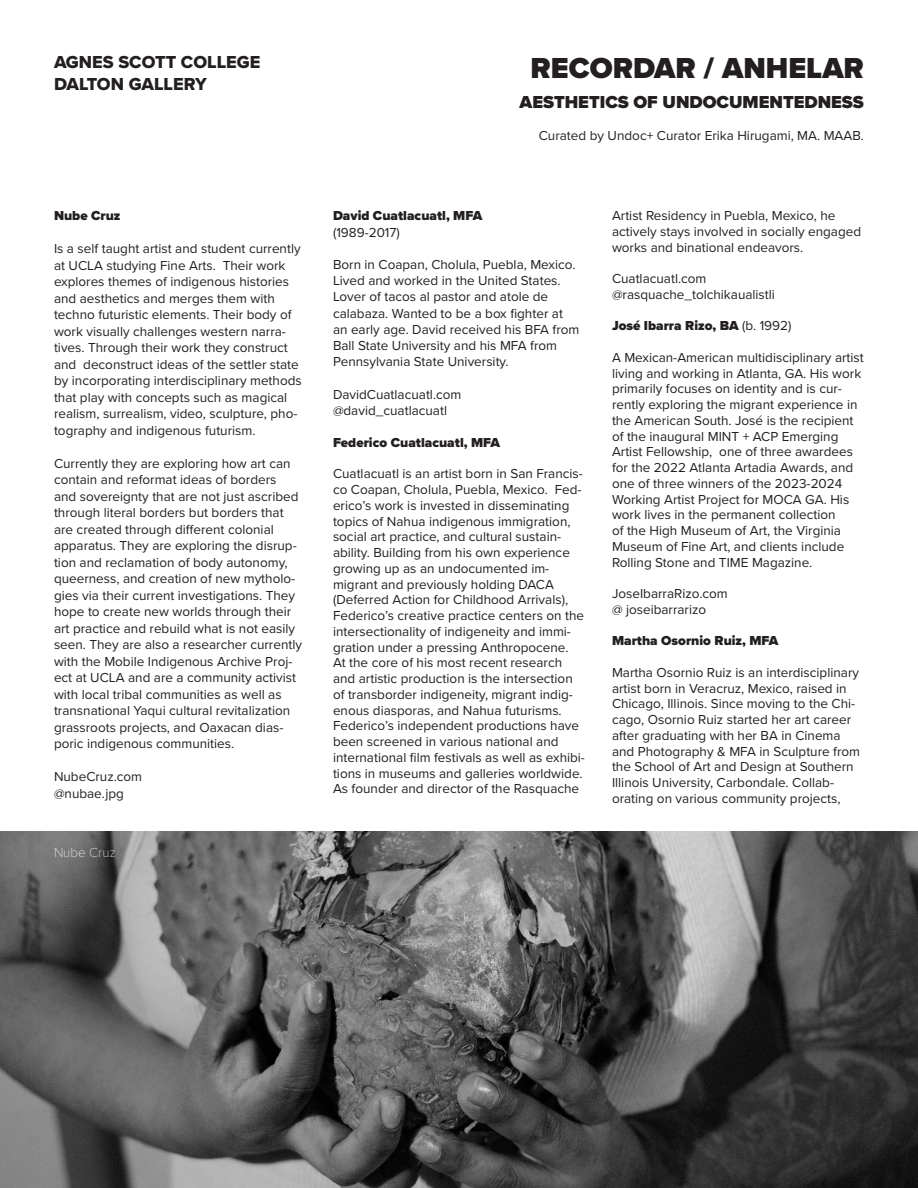
<style>
.page{position:relative;width:918px;height:1188px;background:#fff}
.page>*{position:absolute;margin:0;border:0;box-sizing:border-box;transform-origin:0 0}
.t1{font:900 30px "Proxima Nova";color:#231f20}
.t2{font:18px "Proxima Nova Extrabld";color:#231f20}
.t3{font:900 18px "Proxima Nova";color:#231f20}
.t4{font:13.5px/15.8px "Proxima Nova";color:#231f20}
.t5{font:900 13.5px "Proxima Nova";color:#231f20}
.t6{font:100 13.5px "Proxima Nova T";color:#fff}
.s1{font-weight:400}
</style>
<div class="page">
<img style="left:0;top:832px;width:918px;height:356px">
<p class="t2" style="left:54px;top:49px;width:208px">AGNES SCOTT COLLEGE</p>
<p class="t2" style="left:54px;top:70px;width:155px">DALTON GALLERY</p>
<p class="t5" style="left:54px;top:206px;width:68px">Nube Cruz</p>
<p class="t4" style="left:54px;top:240px;width:249px;line-height:16.5px">Is a self taught artist and student currently at UCLA studying Fine Arts. Their work explores themes of indigenous histories and aesthetics and merges them with techno futuristic elements. Their body of work visually challenges western narra&shy;tives. Through their work they construct and deconstruct ideas of the settler state by incorporating interdisciplinary methods that play with concepts such as magical realism, surrealism, video, sculpture, pho&shy;tography and indigenous futurism.</p>
<p class="t4" style="left:54px;top:454px;width:250px;line-height:16.5px">Currently they are exploring how art can contain and reformat ideas of borders and sovereignty that are not just ascribed through literal borders but borders that are created through different colonial apparatus. They are exploring the disrup&shy;tion and reclamation of body autonomy, queerness, and creation of new mytholo&shy;gies via their current investigations. They hope to create new worlds through their art practice and rebuild what is not easily seen. They are also a researcher currently with the Mobile Indigenous Archive Proj&shy;ect at UCLA and are a community activist with local tribal communities as well as transnational Yaqui cultural revitalization grassroots projects, and Oaxacan dias&shy;poric indigenous communities.</p>
<p class="t4" style="left:54px;top:768px;width:90px">NubeCruz.com</p>
<p class="t4" style="left:54px;top:785px;width:72px">@nubae.jpg</p>
<p class="t6" style="left:54px;top:843px;width:63px">Nube Cruz</p>
<p class="t1" style="left:531px;top:45px;width:335px">RECORDAR / ANHELAR</p>
<p class="t3" style="left:520px;top:88px;width:346px">AESTHETICS OF UNDOCUMENTEDNESS</p>
<p class="t4" style="left:539px;top:127px;width:327px">Curated by Undoc+ Curator Erika Hirugami, MA. MAAB.</p>
<p class="t5" style="left:333px;top:206px;width:151px">David Cuatlacuatl, MFA</p>
<p class="t4" style="left:333px;top:224px;width:68px">(1989-2017)</p>
<p class="t4" style="left:333px;top:256px;width:244px;line-height:16.2px">Born in Coapan, Cholula, Puebla, Mexico.<br>Lived and worked in the United States.</p>
<p class="t4" style="left:333px;top:288px;width:248px;line-height:16.2px">Lover of tacos al pastor and atole de calabaza. Wanted to be a box fighter at an early age. David received his BFA from Ball State University and his MFA from Pennsylvania State University.</p>
<p class="t4" style="left:333px;top:386px;width:130px">DavidCuatlacuatl.com</p>
<p class="t4" style="left:333px;top:402px;width:116px">@david_cuatlacuatl</p>
<p class="t5" style="left:333px;top:432px;width:169px">Federico Cuatlacuatl, MFA</p>
<p class="t4" style="left:333px;top:465px;width:254px">Cuatlacuatl is an artist born in San Francis&shy;co Coapan, Cholula, Puebla, Mexico. Fed&shy;erico’s work is invested in disseminating topics of Nahua indigenous immigration, social art practice, and cultural sustain&shy;ability. Building from his own experience growing up as an undocumented im&shy;migrant and previously holding DACA (Deferred Action for Childhood Arrivals), Federico’s creative practice centers on the intersectionality of indigeneity and immi&shy;gration under a pressing Anthropocene.<br>At the core of his most recent research and artistic production is the intersection of transborder indigeneity, migrant indig&shy;enous diasporas, and Nahua futurisms.<br>Federico’s independent productions have been screened in various national and international film festivals as well as exhibi&shy;tions in museums and galleries worldwide.<br>As founder and director of the Rasquache</p>
<p class="t4" style="left:612px;top:207px;width:251px">Artist Residency in Puebla, Mexico, he actively stays involved in socially engaged works and binational endeavors.</p>
<p class="t4" style="left:612px;top:270px;width:96px">Cuatlacuatl.com</p>
<p class="t4" style="left:612px;top:286px;width:164px">@rasquache_tolchikaualistli</p>
<p class="t5" style="left:612px;top:316px;width:181px">José Ibarra Rizo, BA <span class="s1">(b. 1992)</span></p>
<p class="t4" style="left:612px;top:349px;width:253px">A Mexican-American multidisciplinary artist living and working in Atlanta, GA. His work primarily focuses on identity and is cur&shy;rently exploring the migrant experience in the American South. José is the recipient of the inaugural MINT + ACP Emerging Artist Fellowship, one of three awardees for the 2022 Atlanta Artadia Awards, and one of three winners of the 2023-2024<br>Working Artist Project for MOCA GA. His work lives in the permanent collection<br>of the High Museum of Art, the Virginia Museum of Fine Art, and clients include Rolling Stone and TIME Magazine.</p>
<p class="t4" style="left:612px;top:585px;width:117px">JoseIbarraRizo.com</p>
<p class="t4" style="left:612px;top:601px;width:96px">@ joseibarrarizo</p>
<p class="t5" style="left:612px;top:631px;width:168px">Martha Osornio Ruiz, MFA</p>
<p class="t4" style="left:612px;top:664px;width:250px">Martha Osornio Ruiz is an interdisciplinary artist born in Veracruz, Mexico, raised in Chicago, Illinois. Since moving to the Chi&shy;cago, Osornio Ruiz started her art career after graduating with her BA in Cinema and Photography &amp; MFA in Sculpture from the School of Art and Design at Southern Illinois University, Carbondale. Collab&shy;orating on various community projects,</p>
</div>
